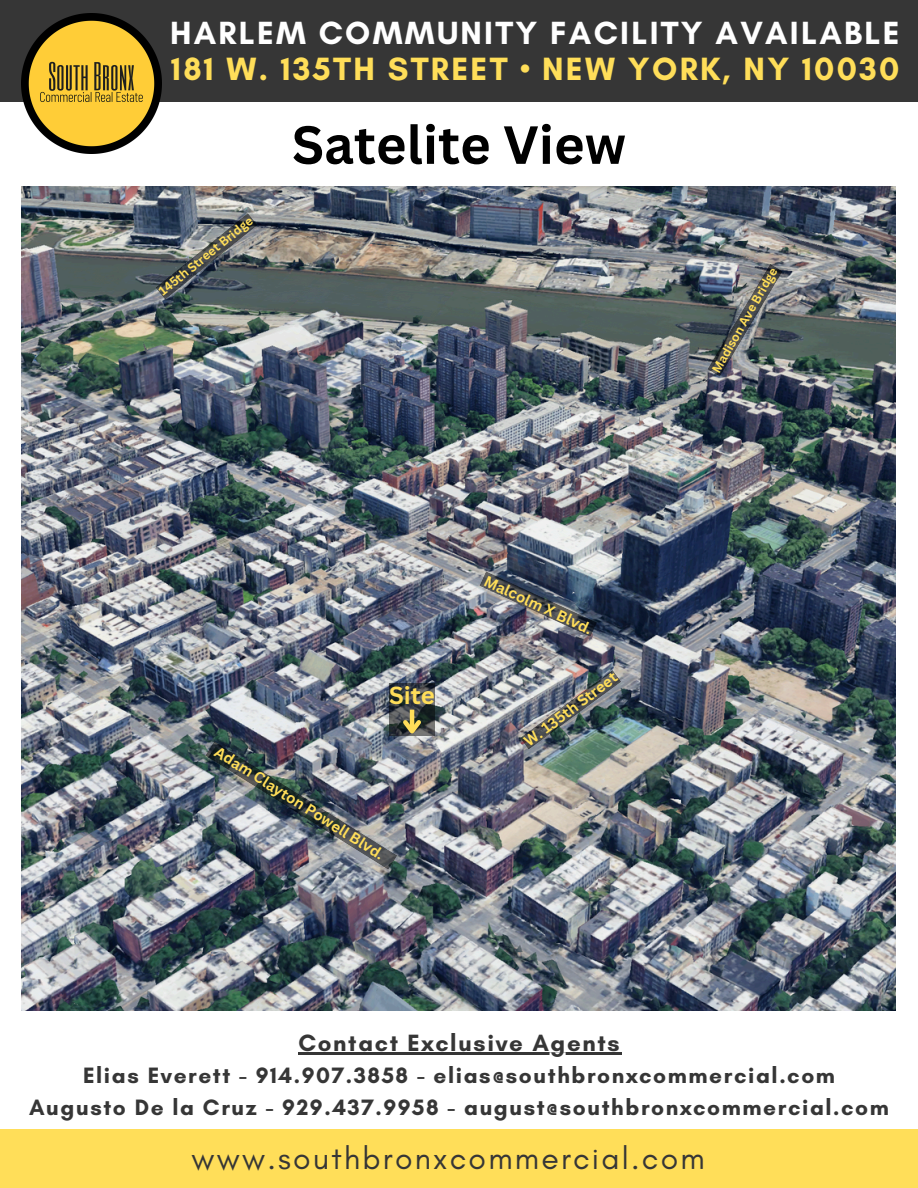
<style>
.page{position:relative;width:918px;height:1188px;background:#fff}
.page>*{position:absolute;margin:0;border:0;box-sizing:border-box;transform-origin:0 0}
.t1{font:700 52.5px "Canva Sans";color:#000}
.t2{font:700 32.85px "Glacial Indifference";letter-spacing:.07em;color:#ffde59}
.t3{font:700 32.7px "Glacial Indifference";letter-spacing:.07em;color:#fff}
.t4{font:31.8px "Glacial Indifference";letter-spacing:.07em;color:#363636}
.t5{font:700 24px "Glacial Indifference";letter-spacing:.07em;color:#363636}
.t6{font:700 24px "Canva Sans";color:#ffde59}
.t7{font:700 22.65px/31.5px "Glacial Indifference";letter-spacing:.07em;color:#363636;text-align:center}
.t8{font:700 15px "Canva Sans";color:#ffde59}
.t9{font:700 12.3px "Canva Sans";color:#ffde59}
</style>
<div class="page">
<div style="left:0;top:1130px;width:918px;height:58px;background:#ffde59"></div>
<div style="left:0;top:0;width:918px;height:102px;background:#363636"></div>
<img style="left:21px;top:13px;width:141px;height:141px">
<img style="left:21px;top:187px;width:875px;height:823px">
<svg style="left:389px;top:684px;width:46px;height:52px"></svg>
<hr style="left:410px;top:710px;width:4px;height:21px;background:#ffde59">
<img style="left:479px;top:571px;width:118px;height:66px">
<img style="left:520px;top:670px;width:101px;height:80px">
<img style="left:205px;top:716px;width:220px;height:154px">
<svg style="left:155px;top:213px;width:103px;height:87px"></svg>
<img style="left:707px;top:264px;width:76px;height:113px">
<hr style="left:298px;top:1053px;width:20px;height:2px;background:#363636">
<hr style="left:318px;top:1053px;width:303px;height:2px;background:#363636">
<h1 class="t3" style="left:170px;top:13px;width:731px">HARLEM COMMUNITY FACILITY AVAILABLE</h1>
<p class="t2" style="left:171px;top:49px;width:730px">181 W. 135TH STREET • NEW YORK, NY 10030</p>
<h5 class="t9" style="left:155px;top:286px;width:119px;rotate:-39deg">145th Street Bridge</h5>
<h4 class="t1" style="left:292px;top:108px;width:336px">Satelite View</h4>
<p class="t8" style="left:490px;top:570px;width:119px;rotate:25deg">Malcolm X Blvd.</p>
<h2 class="t6" style="left:389px;top:678px;width:47px">Site</h2>
<h5 class="t8" style="left:221px;top:742px;width:199px;rotate:32deg">Adam Clayton Powel Blvd.</h5>
<h5 class="t8" style="left:520px;top:735px;width:114px;rotate:-37deg">W. 135th Street</h5>
<h4 class="t9" style="left:708px;top:368px;width:121px;rotate:-61deg">Madison Ave Bridge</h4>
<p class="t5" style="left:298px;top:1028px;width:323px">Contact Exclusive Agents</p>
<p class="t7" style="left:29px;top:1060px;width:862px">Elias Everett - 914.907.3858 - elias@southbronxcommercial.com<br>Augusto De la Cruz - 929.437.9958 - august@southbronxcommercial.com</p>
<p class="t4" style="left:192px;top:1139px;width:515px">www.southbronxcommercial.com</p>
</div>
